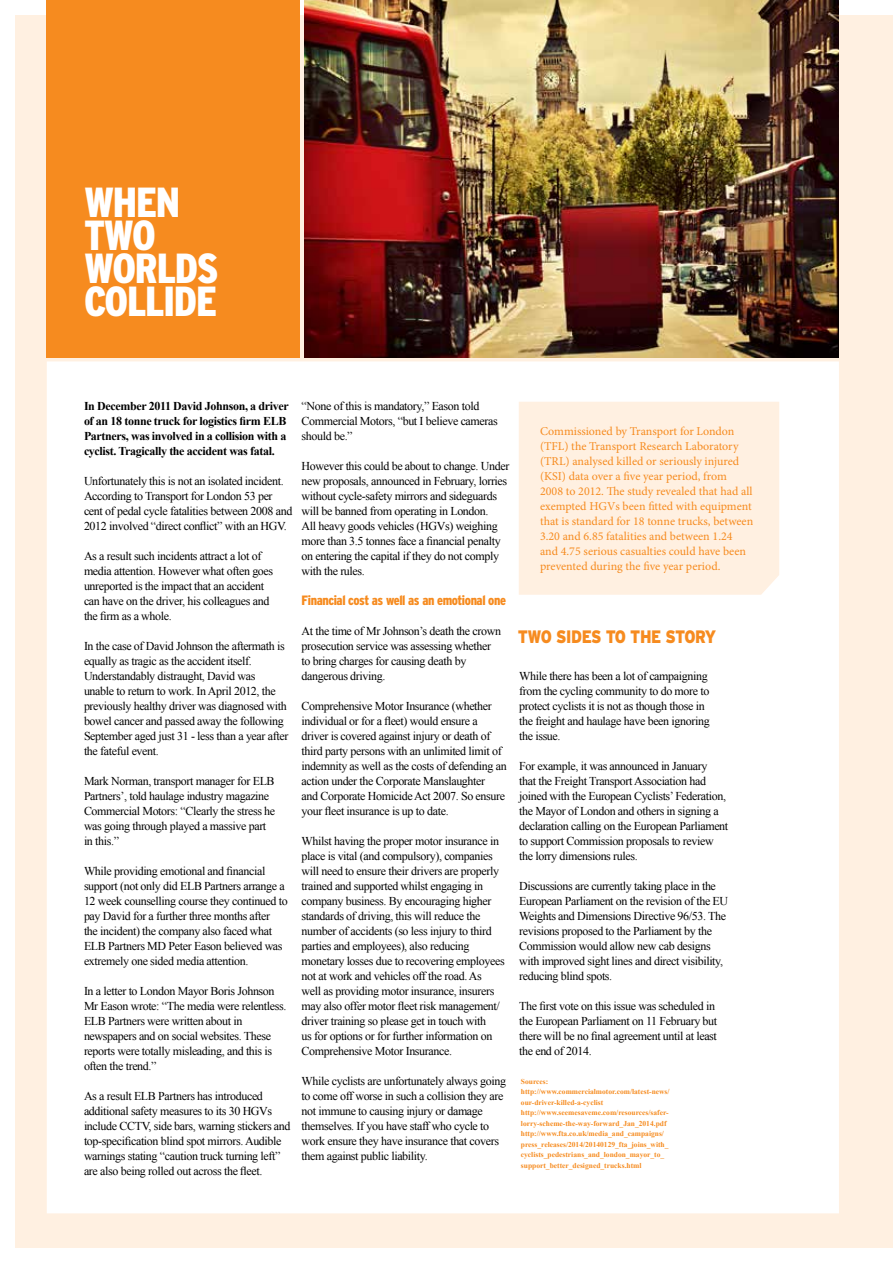
<style>
.page{position:relative;width:893px;height:1263px;background:#fff}
.page>*{position:absolute;margin:0;border:0;box-sizing:border-box;transform-origin:0 0}
.t1{font:900 condensed 42px/33px "Interstate";letter-spacing:-.03em;color:#fff}
.t2{font:900 18px "Interstate";letter-spacing:-.03em;color:#f68b1f;scale:.85 1}
.t3{font:900 condensed 13.5px "Interstate";letter-spacing:-.03em;color:#f68b1f}
.t4{font:12px/15px "Times New Roman";letter-spacing:-.03em;color:#000}
.t5{font:12px/15px "Minion Pro";color:#f68b1f}
.t6{font:700 12px/15px "Times New Roman";letter-spacing:-.03em;color:#000}
.t7{font:700 7.5px/10.5px "Times New Roman";color:#f68b1f}
</style>
<div class="page">
<div style="left:15px;top:15px;width:878px;height:1233px;background:#fff0e1"></div>
<div style="left:47px;top:361px;width:792px;height:852px;background:#fff"></div>
<img style="left:304px;top:0;width:535px;height:357px">
<div style="left:47px;top:0;width:253px;height:357px;background:#f68b1f"></div>
<svg style="left:519px;top:402px;width:260px;height:193px"></svg>
<h1 class="t1" style="left:84px;top:185px;width:136px">WHEN<br>TWO<br>WORLDS<br>COLLIDE</h1>
<p class="t6" style="left:84px;top:398px;width:206px">In December 2011 David Johnson, a driver of an 18 tonne truck for logistics firm ELB Partners, was involved in a collision with a cyclist. Tragically the accident was fatal.</p>
<p class="t4" style="left:84px;top:473px;width:210px">Unfortunately this is not an isolated incident.<br>According to Transport for London 53 per cent of pedal cycle fatalities between 2008 and 2012 involved “direct conflict” with an HGV.</p>
<p class="t4" style="left:84px;top:548px;width:191px">As a result such incidents attract a lot of media attention. However what often goes unreported is the impact that an accident can have on the driver, his colleagues and the firm as a whole.</p>
<p class="t4" style="left:84px;top:638px;width:206px">In the case of David Johnson the aftermath is equally as tragic as the accident itself.<br>Understandably distraught, David was unable to return to work. In April 2012, the previously healthy driver was diagnosed with bowel cancer and passed away the following September aged just 31 - less than a year after the fateful event.</p>
<p class="t4" style="left:84px;top:773px;width:193px">Mark Norman, transport manager for ELB Partners’, told haulage industry magazine Commercial Motors: “Clearly the stress he was going through played a massive part in this.”</p>
<p class="t4" style="left:84px;top:863px;width:205px">While providing emotional and financial support (not only did ELB Partners arrange a 12 week counselling course they continued to pay David for a further three months after<br>the incident) the company also faced what ELB Partners MD Peter Eason believed was extremely one sided media attention.</p>
<p class="t4" style="left:84px;top:983px;width:204px">In a letter to London Mayor Boris Johnson Mr Eason wrote: “The media were relentless.<br>ELB Partners were written about in newspapers and on social websites. These reports were totally misleading, and this is often the trend.”</p>
<p class="t4" style="left:84px;top:1088px;width:208px">As a result ELB Partners has introduced additional safety measures to its 30 HGVs include CCTV, side bars, warning stickers and top-specification blind spot mirrors. Audible warnings stating “caution truck turning left” are also being rolled out across the fleet.</p>
<p class="t4" style="left:302px;top:398px;width:198px">“None of this is mandatory,” Eason told<br>Commercial Motors, “but I believe cameras should be.”</p>
<p class="t4" style="left:302px;top:458px;width:209px">However this could be about to change. Under new proposals, announced in February, lorries without cycle-safety mirrors and sideguards will be banned from operating in London.<br>All heavy goods vehicles (HGVs) weighing more than 3.5 tonnes face a financial penalty on entering the capital if they do not comply with the rules.</p>
<p class="t3" style="left:302px;top:593px;width:206px">Financial cost as well as an emotional one</p>
<p class="t4" style="left:302px;top:623px;width:201px">At the time of Mr Johnson’s death the crown prosecution service was assessing whether to bring charges for causing death by dangerous driving.</p>
<p class="t4" style="left:302px;top:698px;width:207px">Comprehensive Motor Insurance (whether individual or for a fleet) would ensure a driver is covered against injury or death of third party persons with an unlimited limit of indemnity as well as the costs of defending an action under the Corporate Manslaughter<br>and Corporate Homicide Act 2007. So ensure your fleet insurance is up to date.</p>
<p class="t4" style="left:302px;top:833px;width:205px">Whilst having the proper motor insurance in place is vital (and compulsory), companies will need to ensure their drivers are properly trained and supported whilst engaging in company business. By encouraging higher standards of driving, this will reduce the number of accidents (so less injury to third parties and employees), also reducing monetary losses due to recovering employees not at work and vehicles off the road. As<br>well as providing motor insurance, insurers may also offer motor fleet risk management/ driver training so please get in touch with<br>us for options or for further information on Comprehensive Motor Insurance.</p>
<p class="t4" style="left:302px;top:1073px;width:206px">While cyclists are unfortunately always going to come off worse in such a collision they are not immune to causing injury or damage themselves. If you have staff who cycle to work ensure they have insurance that covers them against public liability.</p>
<p class="t5" style="left:540px;top:424px;width:215px">Commissioned by Transport for London (TFL) the Transport Research Laboratory (TRL) analysed killed or seriously injured (KSI) data over a five year period, from<br>2008 to 2012. The study revealed that had all exempted HGVs been fitted with equipment that is standard for 18 tonne trucks, between 3.20 and 6.85 fatalities and between 1.24 and 4.75 serious casualties could have been prevented during the five year period.</p>
<h2 class="t2" style="left:518px;top:626px;width:235px">TWO SIDES TO THE STORY</h2>
<p class="t4" style="left:519px;top:668px;width:192px">While there has been a lot of campaigning from the cycling community to do more to protect cyclists it is not as though those in the freight and haulage have been ignoring the issue.</p>
<p class="t4" style="left:519px;top:758px;width:211px">For example, it was announced in January<br>that the Freight Transport Association had joined with the European Cyclists’ Federation, the Mayor of London and others in signing a declaration calling on the European Parliament to support Commission proposals to review the lorry dimensions rules.</p>
<p class="t4" style="left:519px;top:878px;width:211px">Discussions are currently taking place in the European Parliament on the revision of the EU Weights and Dimensions Directive 96/53. The revisions proposed to the Parliament by the Commission would allow new cab designs with improved sight lines and direct visibility, reducing blind spots.</p>
<p class="t4" style="left:519px;top:998px;width:200px">The first vote on this issue was scheduled in the European Parliament on 11 February but there will be no final agreement until at least the end of 2014.</p>
<p class="t7" style="left:521px;top:1076px;width:150px">Sources: http://www.commercialmotor.com/latest-news/ our-driver-killed-a-cyclist http://www.seemesaveme.com/resources/safer&shy;lorry-scheme-the-way-forward_Jan_2014.pdf http://www.fta.co.uk/media_and_campaigns/ press_releases/2014/20140129_fta_joins_with_ cyclists_pedestrians_and_london_mayor_to_ support_better_designed_trucks.html</p>
</div>
